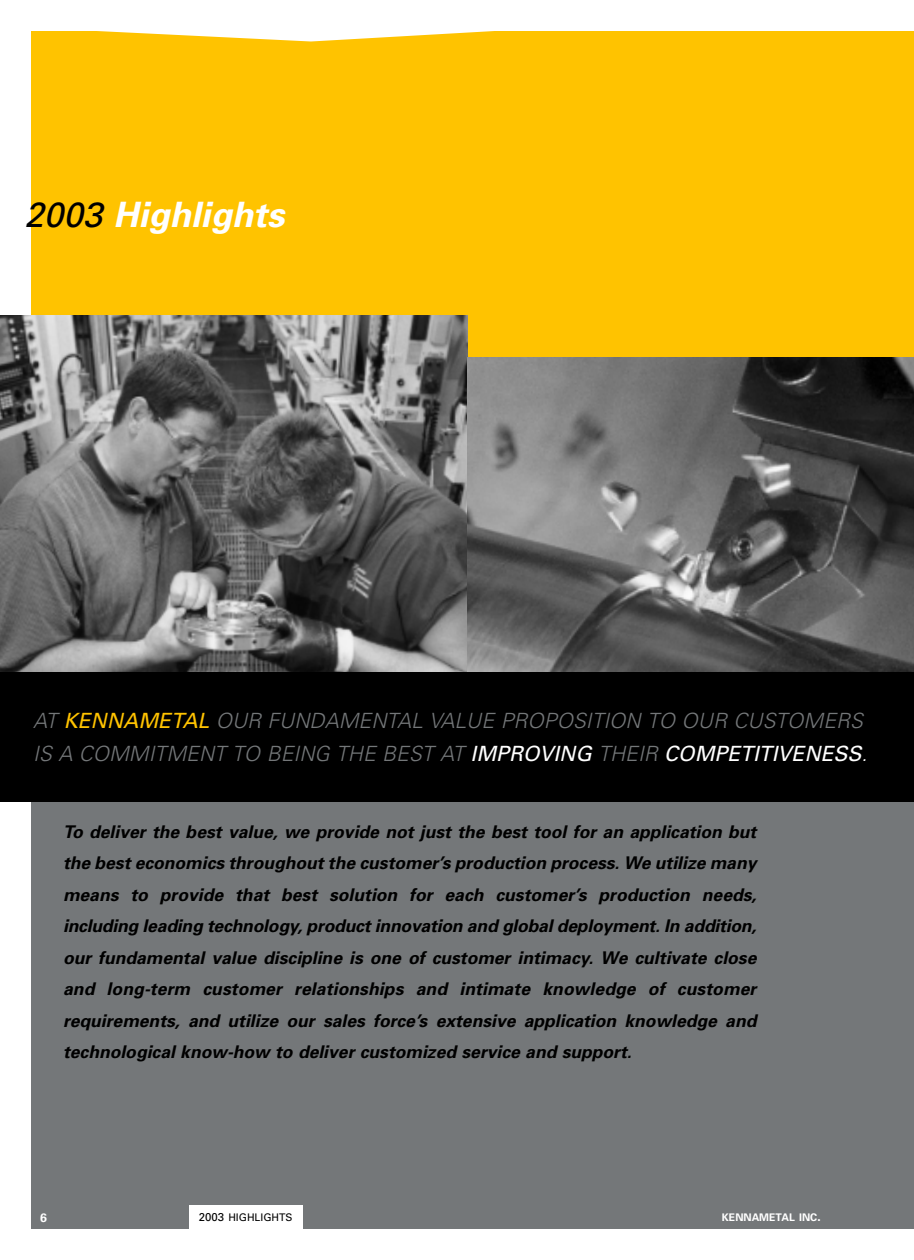
<style>
.page{position:relative;width:914px;height:1260px;background:#fff}
.page>*{position:absolute;margin:0;border:0;box-sizing:border-box;transform-origin:0 0}
.t1{font:italic 700 35px "Univers";color:#fff}
.t2{font:italic 300 21px/33.2px "Univers";color:#747779}
.t3{font:italic 700 17.5px/31.5px "Univers";color:#000;text-align:justify}
.t4{font:700 12.25px "Univers";color:#fff}
.t5{font:700 10.5px "Univers";color:#fff}
.t6{font:10.5px "Univers";color:#000}
.s1{font-weight:400;color:#000}
.s2{font-weight:400;color:#ffc300}
.s3{font-weight:400;color:#fff}
.s4{color:#fff}
.s5{font-size:14px}
.s6{font-size:11.38px}
</style>
<div class="page">
<div style="left:32px;top:800px;width:882px;height:428px;background:#747779"></div>
<div style="left:32px;top:32px;width:882px;height:330px;background:#ffc300"></div>
<svg style="left:31px;top:31px;width:546px;height:10px"></svg>
<img style="left:0;top:315px;width:467px;height:357px">
<img style="left:467px;top:357px;width:447px;height:315px">
<div style="left:0;top:672px;width:914px;height:130px;background:#000"></div>
<div style="left:189px;top:1206px;width:113px;height:31px;background:#fff"></div>
<h1 class="t1" style="left:24px;top:201px;width:261px"><span class="s1">2003</span> Highlights</h1>
<p class="t2" style="left:33px;top:706px;width:835px">AT <span class="s2">KENNAMETAL</span> OUR FUNDAMENTAL VALUE PROPOSITION TO OUR CUSTOMERS<br>IS A COMMITMENT TO BEING THE BEST AT <span class="s3">IMPROVING</span> THEIR <span class="s3">COMPETITIVENESS</span><span class="s4">.</span></p>
<p class="t3" style="left:63px;top:817px;width:695px">To deliver the best value, we provide not just the best tool for an application but the best economics throughout the customer’s production process. We utilize many means to provide that best solution for each customer’s production needs, including leading technology, product innovation and global deployment. In addition, our fundamental value discipline is one of customer intimacy. We cultivate close and long-term customer relationships and intimate knowledge of customer requirements, and utilize our sales force’s extensive application knowledge and technological know-how to deliver customized service and support.</p>
<p class="t4" style="left:40px;top:1213px;width:8px">6</p>
<p class="t5" style="left:722px;top:1214px;width:101px">KENNAMETAL INC<span class="s5">.</span></p>
<p class="t6" style="left:199px;top:1214px;width:95px"><span class="s6">2003</span> HIGHLIGHTS</p>
</div>
